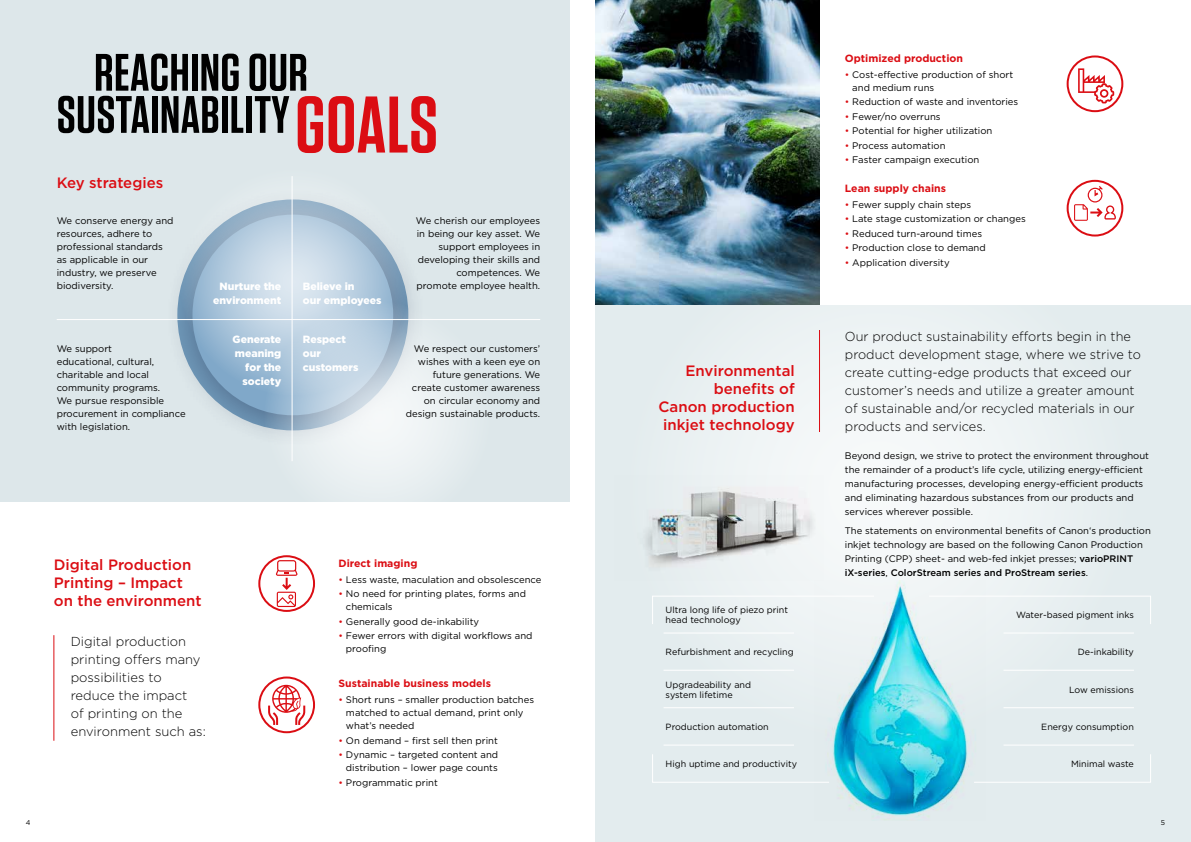
<style>
.page{position:relative;width:1191px;height:842px;background:#fff}
.page>*{position:absolute;margin:0;border:0;box-sizing:border-box;transform-origin:0 0}
.t1{font:600 80px "Tungsten";letter-spacing:.01em;color:#db0d13}
.t2{font:600 52.5px "Tungsten";letter-spacing:.01em;color:#000}
.t3{font:500 15px/18px "Gotham";color:#db0d13}
.t4{font:300 13px/18px "Gotham";color:#000}
.t5{font:900 10.5px/14px "Gotham";color:#fff}
.t6{font:700 10.5px "Gotham";color:#db0d13}
.t7{font:9.5px/13px "Gotham";color:#000}
.t8{font:9px/9.9px "Gotham";color:#000}
.t9{font:7px "Gotham";color:#000}
.s1{color:#db0d13}
.s2{font-weight:500}
</style>
<div class="page">
<img style="left:595px;top:0;width:224px;height:306px">
<div style="left:0;top:0;width:569px;height:502px;background:#dde7ea"></div>
<div style="left:595px;top:306px;width:596px;height:536px;background:#e3ecee"></div>
<div style="left:164px;top:186px;width:263px;height:263px;background:#2c3554;opacity:.59"></div>
<div style="left:192px;top:215px;width:201px;height:200px;background:#82aacb;border-radius:50%"></div>
<svg style="left:179px;top:167px;width:229px;height:229px"></svg>
<hr style="left:292px;top:176px;width:1px;height:285px;background:#fff">
<hr style="left:57px;top:319px;width:483px;height:1px;background:#fff">
<svg style="left:263px;top:301px;width:229px;height:229px"></svg>
<svg style="left:621px;top:235px;width:513px;height:511px;fill:#ecf2f4"></svg>
<hr style="left:53px;top:635px;width:1px;height:106px;background:#db0d13">
<hr style="left:819px;top:330px;width:1px;height:102px;background:#db0d13">
<img style="left:815px;top:580px;width:170px;height:240px">
<hr style="left:663px;top:633px;width:131px;height:1px;background:#fff">
<hr style="left:663px;top:670px;width:131px;height:1px;background:#fff">
<hr style="left:663px;top:707px;width:131px;height:1px;background:#fff">
<hr style="left:663px;top:745px;width:131px;height:1px;background:#fff">
<svg style="left:652px;top:595px;width:223px;height:30px"></svg>
<svg style="left:652px;top:753px;width:178px;height:30px"></svg>
<svg style="left:928px;top:595px;width:223px;height:30px"></svg>
<svg style="left:973px;top:753px;width:178px;height:30px"></svg>
<hr style="left:1003px;top:633px;width:131px;height:1px;background:#fff">
<hr style="left:1003px;top:670px;width:131px;height:1px;background:#fff">
<hr style="left:1003px;top:707px;width:131px;height:1px;background:#fff">
<hr style="left:1003px;top:745px;width:131px;height:1px;background:#fff">
<img style="left:621px;top:475px;width:203px;height:105px">
<svg style="left:258px;top:555px;width:57px;height:57px"></svg>
<svg style="left:258px;top:676px;width:57px;height:57px"></svg>
<svg style="left:1066px;top:55px;width:57px;height:57px"></svg>
<svg style="left:1066px;top:180px;width:57px;height:57px"></svg>
<p class="t9" style="left:26px;top:818px;width:6px">4</p>
<h2 class="t2" style="left:94px;top:45px;width:215px">REACHING OUR</h2>
<p class="t6" style="left:845px;top:51px;width:120px">Optimized production</p>
<p class="t7" style="left:852px;top:68px;width:162px;text-indent:-7px"><span class="s1">•</span> Cost-effective production of short and medium runs</p>
<p class="t7" style="left:845px;top:95px;width:175px"><span class="s1">•</span> Reduction of waste and inventories</p>
<p class="t7" style="left:845px;top:110px;width:97px"><span class="s1">•</span> Fewer/no overruns</p>
<p class="t7" style="left:845px;top:124px;width:149px"><span class="s1">•</span> Potential for higher utilization</p>
<p class="t7" style="left:845px;top:139px;width:102px"><span class="s1">•</span> Process automation</p>
<p class="t7" style="left:845px;top:153px;width:136px"><span class="s1">•</span> Faster campaign execution</p>
<h2 class="t2" style="left:57px;top:87px;width:234px">SUSTAINABILITY</h2>
<h1 class="t1" style="left:295px;top:83px;width:144px">GOALS</h1>
<h3 class="t3" style="left:57px;top:174px;width:108px">Key strategies</h3>
<p class="t7" style="left:57px;top:214px;width:118px">We conserve energy and resources, adhere to professional standards as applicable in our industry, we preserve biodiversity.</p>
<p class="t5" style="left:213px;top:279px;width:70px;text-align:right">Nurture the environment</p>
<p class="t5" style="left:303px;top:279px;width:80px">Believe in<br>our employees</p>
<p class="t7" style="left:416px;top:214px;width:126px;text-align:right">We cherish our employees in being our key asset. We support employees in developing their skills and competences. We promote employee health.</p>
<p class="t5" style="left:233px;top:332px;width:50px;text-align:right">Generate meaning for the society</p>
<p class="t5" style="left:303px;top:332px;width:57px">Respect our customers</p>
<p class="t7" style="left:57px;top:342px;width:130px">We support<br>educational, cultural, charitable and local community programs.<br>We pursue responsible procurement in compliance with legislation.</p>
<p class="t7" style="left:406px;top:342px;width:136px;text-align:right">We respect our customers’ wishes with a keen eye on future generations. We create customer awareness on circular economy and design sustainable products.</p>
<h3 class="t3" style="left:54px;top:555px;width:149px">Digital Production<br>Printing – Impact on the environment</h3>
<h3 class="t4" style="left:71px;top:632px;width:137px">Digital production printing offers many possibilities to reduce the impact<br>of printing on the environment such as:</h3>
<p class="t6" style="left:338px;top:556px;width:80px">Direct imaging</p>
<p class="t7" style="left:338px;top:573px;width:204px"><span class="s1">•</span> Less waste, maculation and obsolescence</p>
<p class="t7" style="left:346px;top:587px;width:181px;text-indent:-7px"><span class="s1">•</span> No need for printing plates, forms and chemicals</p>
<p class="t7" style="left:338px;top:615px;width:142px"><span class="s1">•</span> Generally good de-inkability</p>
<p class="t7" style="left:346px;top:629px;width:188px;text-indent:-7px"><span class="s1">•</span> Fewer errors with digital workflows and proofing</p>
<p class="t6" style="left:338px;top:677px;width:154px">Sustainable business models</p>
<p class="t7" style="left:346px;top:693px;width:190px;text-indent:-7px"><span class="s1">•</span> Short runs – smaller production batches matched to actual demand, print only what’s needed</p>
<p class="t7" style="left:338px;top:734px;width:161px"><span class="s1">•</span> On demand – first sell then print</p>
<p class="t7" style="left:338px;top:748px;width:161px;text-align:right"><span class="s1">•</span> Dynamic – targeted content and distribution – lower page counts</p>
<p class="t7" style="left:338px;top:775px;width:101px"><span class="s1">•</span> Programmatic print</p>
<h3 class="t3" style="left:658px;top:362px;width:138px;text-align:right">Environmental benefits of<br>Canon production inkjet technology</h3>
<p class="t8" style="left:665px;top:605px;width:124px">Ultra long life of piezo print head technology</p>
<p class="t8" style="left:665px;top:647px;width:130px">Refurbishment and recycling</p>
<p class="t8" style="left:665px;top:679px;width:87px">Upgradeability and system lifetime</p>
<p class="t8" style="left:665px;top:722px;width:105px">Production automation</p>
<p class="t8" style="left:665px;top:759px;width:133px">High uptime and productivity</p>
<p class="t6" style="left:845px;top:181px;width:103px">Lean supply chains</p>
<p class="t7" style="left:845px;top:198px;width:128px"><span class="s1">•</span> Fewer supply chain steps</p>
<p class="t7" style="left:845px;top:212px;width:182px"><span class="s1">•</span> Late stage customization or changes</p>
<p class="t7" style="left:845px;top:227px;width:139px"><span class="s1">•</span> Reduced turn-around times</p>
<p class="t7" style="left:845px;top:241px;width:142px"><span class="s1">•</span> Production close to demand</p>
<p class="t7" style="left:845px;top:256px;width:106px"><span class="s1">•</span> Application diversity</p>
<p class="t4" style="left:845px;top:327px;width:297px">Our product sustainability efforts begin in the product development stage, where we strive to create cutting-edge products that exceed our customer’s needs and utilize a greater amount of sustainable and/or recycled materials in our products and services.</p>
<p class="t7" style="left:845px;top:448px;width:306px;line-height:14px">Beyond design, we strive to protect the environment throughout the remainder of a product’s life cycle, utilizing energy-efficient manufacturing processes, developing energy-efficient products and eliminating hazardous substances from our products and services wherever possible.</p>
<p class="t7" style="left:845px;top:524px;width:307px;line-height:14px">The statements on environmental benefits of Canon‘s production inkjet technology are based on the following Canon Production Printing (CPP) sheet- and web-fed inkjet presses; <span class="s2">varioPRINT iX-series</span>, <span class="s2">ColorStream series and ProStream series</span>.</p>
<p class="t8" style="left:1016px;top:610px;width:119px">Water-based pigment inks</p>
<p class="t8" style="left:1077px;top:647px;width:58px">De-inkability</p>
<p class="t8" style="left:1069px;top:684px;width:66px">Low emissions</p>
<p class="t8" style="left:1041px;top:722px;width:94px">Energy consumption</p>
<p class="t8" style="left:1071px;top:759px;width:64px">Minimal waste</p>
<p class="t9" style="left:1160px;top:818px;width:6px">5</p>
</div>
